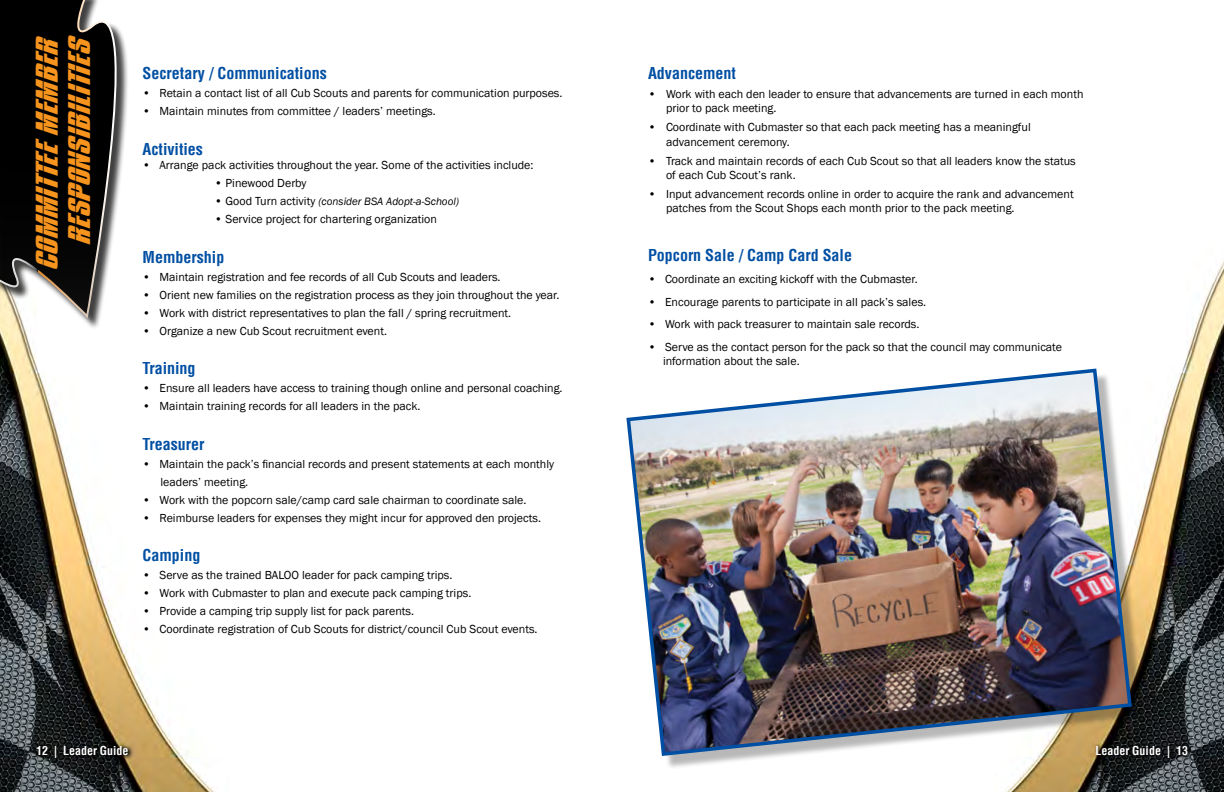
<style>
.page{position:relative;width:1224px;height:792px;background:#fff}
.page>*{position:absolute;margin:0;border:0;box-sizing:border-box;transform-origin:0 0}
.t1{font:27px/32.4px "Impossible 500";color:#f7941e;text-align:right}
.t2{font:700 condensed 16px "Helvetica LT";color:#004fa3}
.t3{font:12px/14.4px "Franklin Gothic";color:#000}
.t4{font:700 condensed 12px "Helvetica LT";color:#fff}
.t5{font:italic 11px "Franklin Gothic";color:#000}
.s1{font-style:normal;font-size:12px}
</style>
<div class="page">
<img style="left:0;top:259px;width:1224px;height:533px">
<div style="left:1094px;top:744px;width:99px;height:19px;background:#000;opacity:.75"></div>
<svg style="left:33px;top:743px;width:101px;height:21px;background:#22211b"></svg>
<div style="left:0;top:0;width:129px;height:330px;background:#000;opacity:.75"></div>
<svg style="left:0;top:0;width:126px;height:318px;background:#343433"></svg>
<div style="left:630px;top:373px;width:516px;height:397px;background:#000;opacity:.28"></div>
<img style="left:624px;top:367px;width:510px;height:391px">
<h1 class="t1" style="left:32px;top:271px;width:237px;rotate:-90deg">COMMITTEE MEMBER<br>RESPONSIBILITIES</h1>
<h2 class="t2" style="left:143px;top:63px;width:186px">Secretary / Communications</h2>
<p class="t3" style="left:143px;top:86px;width:422px">• Retain a contact list of all Cub Scouts and parents for communication purposes.</p>
<p class="t3" style="left:143px;top:104px;width:295px">• Maintain minutes from committee / leaders’ meetings.</p>
<h2 class="t2" style="left:143px;top:139px;width:62px">Activities</h2>
<p class="t3" style="left:143px;top:158px;width:393px">• Arrange pack activities throughout the year. Some of the activities include:</p>
<p class="t3" style="left:215px;top:176px;width:93px">• Pinewood Derby</p>
<p class="t5" style="left:215px;top:194px;width:246px"><span class="s1">• Good Turn activity</span> (consider BSA Adopt-a-School)</p>
<p class="t3" style="left:215px;top:212px;width:224px">• Service project for chartering organization</p>
<h2 class="t2" style="left:143px;top:247px;width:83px">Membership</h2>
<p class="t3" style="left:143px;top:270px;width:360px">• Maintain registration and fee records of all Cub Scouts and leaders.</p>
<p class="t3" style="left:143px;top:288px;width:418px">• Orient new families on the registration process as they join throughout the year.</p>
<p class="t3" style="left:143px;top:306px;width:370px">• Work with district representatives to plan the fall / spring recruitment.</p>
<p class="t3" style="left:143px;top:324px;width:246px">• Organize a new Cub Scout recruitment event.</p>
<h2 class="t2" style="left:143px;top:358px;width:55px">Training</h2>
<p class="t3" style="left:143px;top:381px;width:422px">• Ensure all leaders have access to training though online and personal coaching.</p>
<p class="t3" style="left:143px;top:399px;width:279px">• Maintain training records for all leaders in the pack.</p>
<h2 class="t2" style="left:143px;top:434px;width:63px">Treasurer</h2>
<p class="t3" style="left:161px;top:455px;width:395px;line-height:18px;text-indent:-18px">• Maintain the pack’s financial records and present statements at each monthly leaders’ meeting.</p>
<p class="t3" style="left:143px;top:493px;width:385px">• Work with the popcorn sale/camp card sale chairman to coordinate sale.</p>
<p class="t3" style="left:143px;top:511px;width:400px">• Reimburse leaders for expenses they might incur for approved den projects.</p>
<h2 class="t2" style="left:143px;top:546px;width:59px">Camping</h2>
<p class="t3" style="left:143px;top:568px;width:311px">• Serve as the trained BALOO leader for pack camping trips.</p>
<p class="t3" style="left:143px;top:586px;width:330px">• Work with Cubmaster to plan and execute pack camping trips.</p>
<p class="t3" style="left:143px;top:604px;width:273px">• Provide a camping trip supply list for pack parents.</p>
<p class="t3" style="left:143px;top:622px;width:397px">• Coordinate registration of Cub Scouts for district/council Cub Scout events.</p>
<h2 class="t2" style="left:648px;top:63px;width:89px">Advancement</h2>
<p class="t3" style="left:666px;top:87px;width:419px;text-indent:-18px">• Work with each den leader to ensure that advancements are turned in each month prior to pack meeting.</p>
<p class="t3" style="left:666px;top:120px;width:366px;text-indent:-18px">• Coordinate with Cubmaster so that each pack meeting has a meaningful advancement ceremony.</p>
<p class="t3" style="left:666px;top:154px;width:411px;text-indent:-18px">• Track and maintain records of each Cub Scout so that all leaders know the status of each Cub Scout’s rank.</p>
<p class="t3" style="left:666px;top:187px;width:409px;text-indent:-18px">• Input advancement records online in order to acquire the rank and advancement patches from the Scout Shops each month prior to the pack meeting.</p>
<h2 class="t2" style="left:648px;top:245px;width:206px">Popcorn Sale / Camp Card Sale</h2>
<p class="t3" style="left:648px;top:272px;width:271px">• Coordinate an exciting kickoff with the Cubmaster.</p>
<p class="t3" style="left:648px;top:295px;width:280px">• Encourage parents to participate in all pack’s sales.</p>
<p class="t3" style="left:648px;top:317px;width:273px">• Work with pack treasurer to maintain sale records.</p>
<p class="t3" style="left:663px;top:340px;width:401px;text-indent:-15px">• Serve as the contact person for the pack so that the council may communicate information about the sale.</p>
<p class="t4" style="left:36px;top:743px;width:94px">12 | Leader Guide</p>
<p class="t4" style="left:1095px;top:743px;width:94px">Leader Guide | 13</p>
</div>
